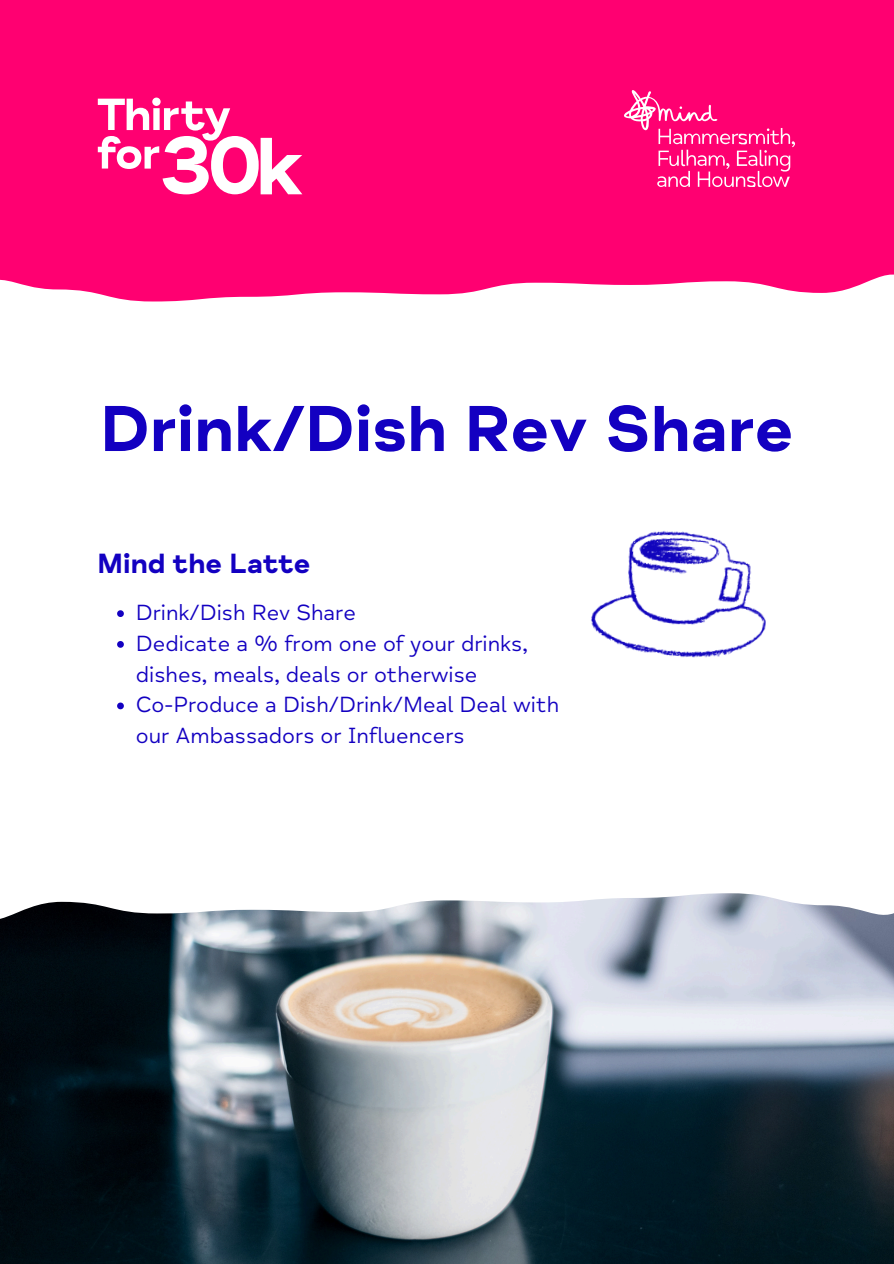
<style>
.page{position:relative;width:894px;height:1264px;background:#fff}
.page>*{position:absolute;margin:0;border:0;box-sizing:border-box;transform-origin:0 0}
.t1{font:700 66.45px "Mind Meridian";color:#1300c1}
.t2{font:700 28.5px "Mind Meridian";color:#1300c1}
.t3{font:22.5px/30.8px "Mind Meridian";color:#1300c1}
</style>
<div class="page">
<div style="left:0;top:0;width:893px;height:1263px;background:#ff0071"></div>
<svg style="left:98px;top:98px;width:204px;height:96px"></svg>
<svg style="left:624px;top:90px;width:170px;height:97px"></svg>
<div style="left:0;top:274px;width:893px;height:489px;background:#fff"></div>
<img style="left:578px;top:494px;width:205px;height:205px">
<svg style="left:117px;top:610px;width:7px;height:7px"></svg>
<svg style="left:117px;top:641px;width:7px;height:6px"></svg>
<svg style="left:117px;top:702px;width:7px;height:7px"></svg>
<img style="left:0;top:920px;width:893px;height:343px">
<svg style="left:0;top:763px;width:893px;height:157px;background:#f4f5f6"></svg>
<p class="t1" style="left:100px;top:389px;width:694px">Drink/Dish Rev Share</p>
<p class="t2" style="left:98px;top:547px;width:214px">Mind the Latte</p>
<p class="t3" style="left:136px;top:597px;width:221px">Drink/Dish Rev Share</p>
<h1 class="t3" style="left:136px;top:628px;width:393px">Dedicate a % from one of your drinks, dishes, meals, deals or otherwise</h1>
<p class="t3" style="left:136px;top:689px;width:425px">Co-Produce a Dish/Drink/Meal Deal with our Ambassadors or Influencers</p>
</div>
